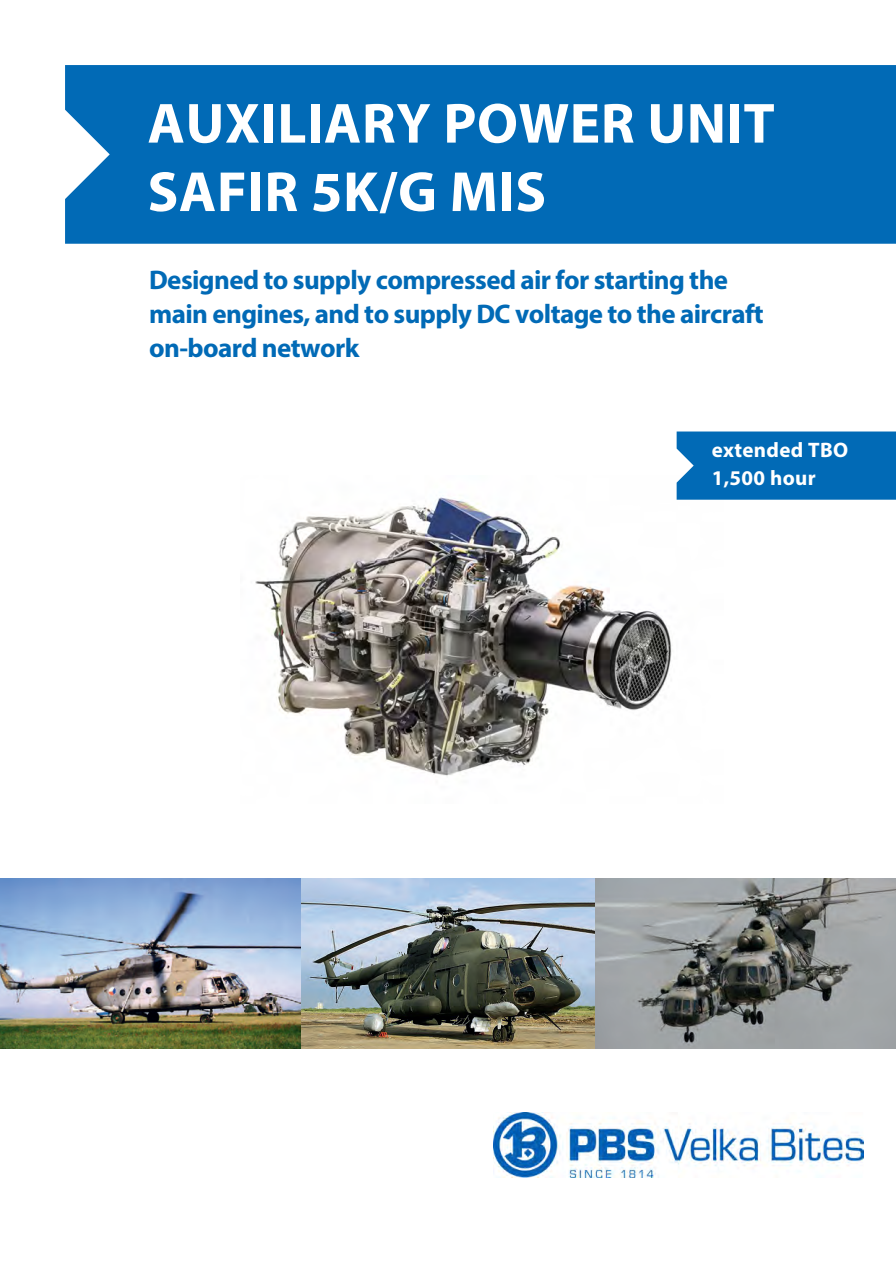
<style>
.page{position:relative;width:896px;height:1266px;background:#fff}
.page>*{position:absolute;margin:0;border:0;box-sizing:border-box;transform-origin:0 0}
.t1{font:700 57px/68.4px "Myriad Pro";letter-spacing:.01em;color:#fff}
.t2{font:700 27px/34px "Myriad Pro";letter-spacing:-.02em;color:#016ab6}
.t3{font:700 21px/28px "Myriad Pro";letter-spacing:.015em;color:#fff}
</style>
<div class="page">
<img style="left:255px;top:495px;width:468px;height:281px">
<img style="left:0;top:878px;width:895px;height:170px">
<div style="left:65px;top:65px;width:830px;height:179px;background:#016ab6"></div>
<div style="left:676px;top:431px;width:219px;height:68px;background:#016ab6"></div>
<img style="left:493px;top:1112px;width:370px;height:65px">
<h1 class="t1" style="left:147px;top:87px;width:628px">AUXILIARY POWER UNIT<br>SAFIR 5K/G MIS</h1>
<p class="t2" style="left:149px;top:262px;width:616px">Designed to supply compressed air for starting the main engines, and to supply DC voltage to the aircraft on-board network</p>
<p class="t3" style="left:711px;top:435px;width:138px">extended TBO<br>1,500 hour</p>
</div>
